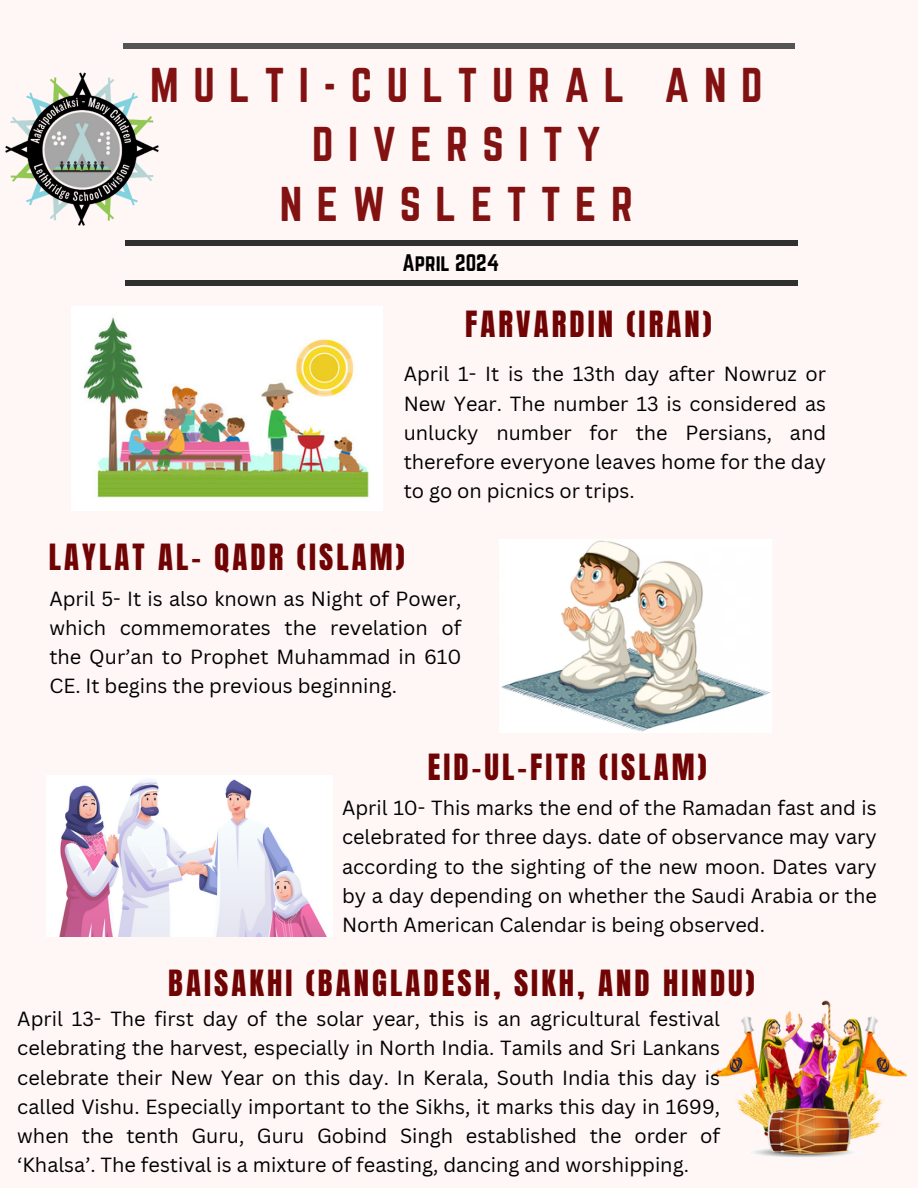
<style>
.page{position:relative;width:918px;height:1188px;background:#fff6f6}
.page>*{position:absolute;margin:0;border:0;box-sizing:border-box;transform-origin:0 0}
.t1{font:42.75px/59.7px "Norwester";letter-spacing:.34em;color:#821212;text-align:center}
.t2{font:30.75px "Anton";letter-spacing:.1em;color:#700303}
.t3{font:21px "Norwester";color:#000}
.t4{font:19.95px/29.2px "Canva Sans";color:#000;text-align:justify}
</style>
<div class="page">
<div style="left:126px;top:240px;width:672px;height:5px;background:#303030"></div>
<div style="left:123px;top:43px;width:672px;height:5px;background:#545454"></div>
<img style="left:5px;top:72px;width:154px;height:154px">
<div style="left:126px;top:281px;width:672px;height:5px;background:#303030"></div>
<img style="left:83px;top:317px;width:286px;height:181px">
<img style="left:501px;top:540px;width:270px;height:192px">
<img style="left:711px;top:1000px;width:196px;height:158px">
<img style="left:59px;top:779px;width:268px;height:158px">
<p class="t1" style="left:150px;top:55px;width:614px">MULTI-CULTURAL AND<br>DIVERSITY<br>NEWSLETTER</p>
<p class="t3" style="left:402px;top:250px;width:98px">April 2024</p>
<h2 class="t2" style="left:465px;top:302px;width:248px">FARVARDIN (IRAN)</h2>
<p class="t4" style="left:404px;top:359px;width:424px">April 1- It is the 13th day after Nowruz or New Year. The number 13 is considered as unlucky number for the Persians, and therefore everyone leaves home for the day to go on picnics or trips.</p>
<h2 class="t2" style="left:49px;top:535px;width:357px">LAYLAT AL- QADR (ISLAM)</h2>
<p class="t4" style="left:49px;top:583px;width:414px">April 5- It is also known as Night of Power, which commemorates the revelation of the Qur’an to Prophet Muhammad in 610<br>CE. It begins the previous beginning.</p>
<p class="t2" style="left:428px;top:745px;width:280px">EID-UL-FITR (ISLAM)</p>
<h2 class="t4" style="left:342px;top:793px;width:536px">April 10- This marks the end of the Ramadan fast and is celebrated for three days. date of observance may vary according to the sighting of the new moon. Dates vary by a day depending on whether the Saudi Arabia or the North American Calendar is being observed.</h2>
<p class="t2" style="left:168px;top:961px;width:588px">BAISAKHI (BANGLADESH, SIKH, AND HINDU)</p>
<p class="t4" style="left:17px;top:1004px;width:704px">April 13- The first day of the solar year, this is an agricultural festival celebrating the harvest, especially in North India. Tamils and Sri Lankans celebrate their New Year on this day. In Kerala, South India this day is called Vishu. Especially important to the Sikhs, it marks this day in 1699, when the tenth Guru, Guru Gobind Singh established the order of ‘Khalsa’. The festival is a mixture of feasting, dancing and worshipping.</p>
</div>
